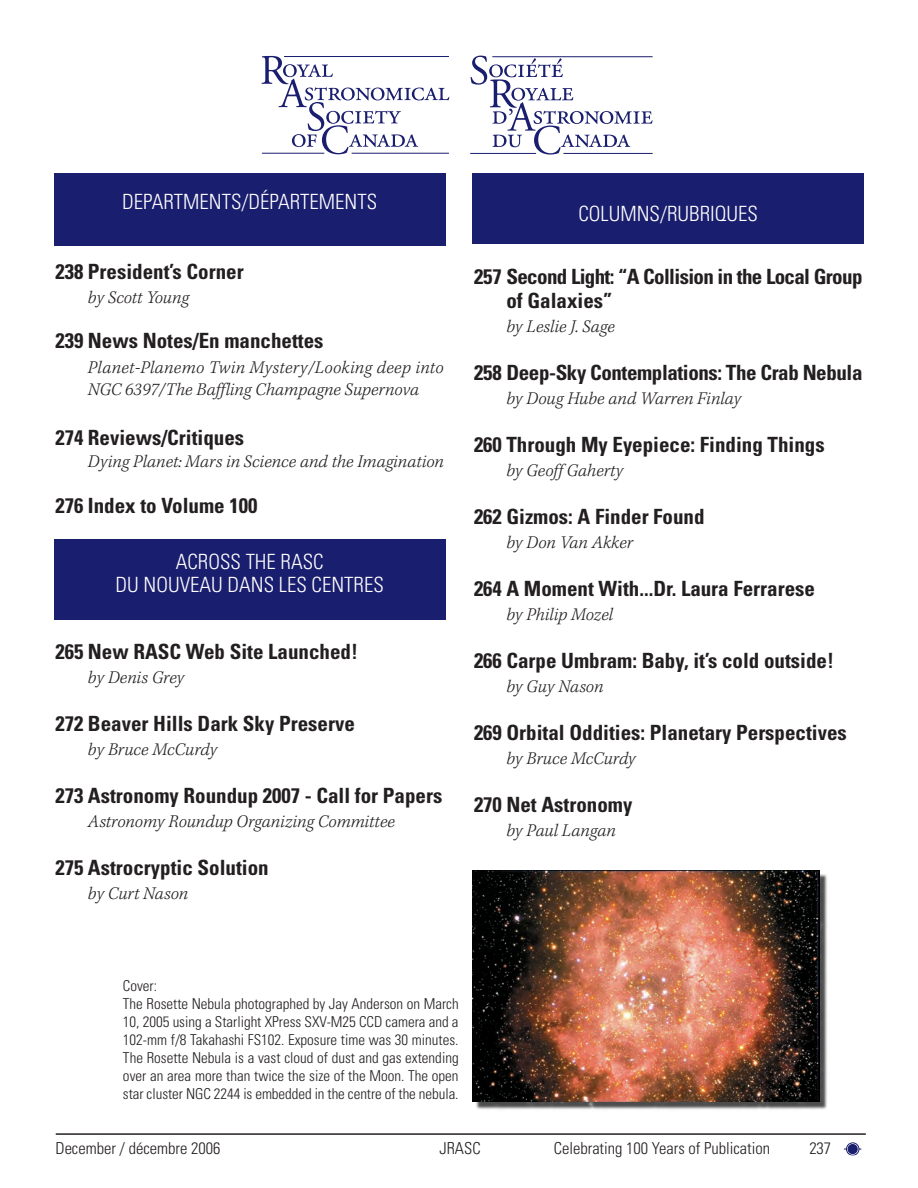
<style>
.page{position:relative;width:918px;height:1188px;background:#fff}
.page>*{position:absolute;margin:0;border:0;box-sizing:border-box;transform-origin:0 0}
.t1{font:700 condensed 21px "Univers";color:#231f20}
.t2{font:300 condensed 21px/22.5px "Univers";color:#fff;text-align:center}
.t3{font:700 condensed 21px/24px "Univers";letter-spacing:-.03em;color:#231f20}
.t4{font:700 condensed 21px "Univers";letter-spacing:-.02em;color:#231f20}
.t5{font:18px/22.2px "Kepl MM It 307 0 251 0 242 0 198 0";color:#231f20}
.t6{font:300 condensed 16.5px "Univers";color:#231f20}
.t7{font:300 condensed 15px/18px "Univers";color:#231f20}
</style>
<div class="page">
<div style="left:846px;top:1143px;width:13px;height:13px;border:1px solid #1a1e6e;border-radius:50%"></div>
<div style="left:848px;top:1145px;width:9px;height:9px;background:#1a1e6e;border-radius:50%"></div>
<div style="left:848px;top:1144px;width:10px;height:10px;border:1px solid #1a1e6e;border-radius:50%"></div>
<div style="left:54px;top:173px;width:392px;height:73px;background:#1a1e6e"></div>
<hr style="left:56px;top:1134px;width:810px;height:1px;background:#231f20">
<div style="left:54px;top:539px;width:392px;height:81px;background:#1a1e6e"></div>
<svg style="left:262px;top:56px;width:187px;height:98px"></svg>
<hr style="left:284px;top:56px;width:165px;height:1px;background:#1a1e6e">
<hr style="left:352px;top:153px;width:97px;height:1px;background:#1a1e6e">
<hr style="left:262px;top:153px;width:62px;height:1px;background:#1a1e6e">
<svg style="left:471px;top:56px;width:182px;height:99px"></svg>
<hr style="left:492px;top:56px;width:161px;height:1px;background:#1a1e6e">
<hr style="left:563px;top:153px;width:90px;height:1px;background:#1a1e6e">
<hr style="left:470px;top:153px;width:66px;height:1px;background:#1a1e6e">
<div style="left:472px;top:174px;width:392px;height:70px;background:#1a1e6e"></div>
<img style="left:476px;top:874px;width:351px;height:236px">
<img style="left:472px;top:870px;width:348px;height:232px">
<p class="t2" style="left:122px;top:192px;width:256px">DEPARTMENTS/DÉPARTEMENTS</p>
<p class="t1" style="left:55px;top:264px;width:190px">238 President’s Corner</p>
<p class="t5" style="left:88px;top:287px;width:103px">by Scott Young</p>
<p class="t1" style="left:56px;top:332px;width:270px">239 News Notes/En manchettes</p>
<p class="t5" style="left:88px;top:357px;width:357px">Planet-Planemo Twin Mystery/Looking deep into<br>NGC 6397/The Baffling Champagne Supernova</p>
<p class="t1" style="left:56px;top:430px;width:190px">274 Reviews/Critiques</p>
<p class="t5" style="left:88px;top:452px;width:358px">Dying Planet: Mars in Science and the Imagination</p>
<p class="t1" style="left:56px;top:498px;width:203px">276 Index to Volume 100</p>
<p class="t2" style="left:116px;top:553px;width:270px">ACROSS THE RASC<br>DU NOUVEAU DANS LES CENTRES</p>
<p class="t1" style="left:56px;top:644px;width:304px">265 New RASC Web Site Launched!</p>
<p class="t5" style="left:88px;top:667px;width:98px">by Denis Grey</p>
<p class="t1" style="left:56px;top:716px;width:301px">272 Beaver Hills Dark Sky Preserve</p>
<p class="t5" style="left:88px;top:739px;width:131px">by Bruce McCurdy</p>
<p class="t1" style="left:56px;top:788px;width:388px">273 Astronomy Roundup 2007 - Call for Papers</p>
<p class="t5" style="left:88px;top:811px;width:309px">Astronomy Roundup Organizing Committee</p>
<p class="t1" style="left:56px;top:860px;width:215px">275 Astrocryptic Solution</p>
<p class="t5" style="left:88px;top:883px;width:102px">by Curt Nason</p>
<p class="t2" style="left:578px;top:204px;width:181px">COLUMNS/RUBRIQUES</p>
<p class="t3" style="left:506px;top:266px;width:358px;text-indent:-32px">257 Second Light: “A Collision in the Local Group of Galaxies”</p>
<p class="t5" style="left:506px;top:316px;width:110px">by Leslie J. Sage</p>
<p class="t4" style="left:474px;top:364px;width:390px">258 Deep-Sky Contemplations: The Crab Nebula</p>
<p class="t5" style="left:506px;top:388px;width:236px">by Doug Hube and Warren Finlay</p>
<p class="t1" style="left:474px;top:436px;width:352px">260 Through My Eyepiece: Finding Things</p>
<p class="t5" style="left:506px;top:460px;width:118px">by Geoff Gaherty</p>
<p class="t1" style="left:474px;top:508px;width:232px">262 Gizmos: A Finder Found</p>
<p class="t5" style="left:506px;top:532px;width:128px">by Don Van Akker</p>
<p class="t1" style="left:474px;top:580px;width:343px">264 A Moment With...Dr. Laura Ferrarese</p>
<p class="t5" style="left:506px;top:604px;width:108px">by Philip Mozel</p>
<p class="t1" style="left:474px;top:652px;width:362px">266 Carpe Umbram: Baby, it’s cold outside!</p>
<p class="t5" style="left:506px;top:676px;width:99px">by Guy Nason</p>
<p class="t1" style="left:474px;top:724px;width:374px">269 Orbital Oddities: Planetary Perspectives</p>
<p class="t5" style="left:506px;top:748px;width:131px">by Bruce McCurdy</p>
<p class="t1" style="left:474px;top:796px;width:160px">270 Net Astronomy</p>
<p class="t5" style="left:506px;top:820px;width:111px">by Paul Langan</p>
<p class="t7" style="left:123px;top:978px;width:337px">Cover:<br>The Rosette Nebula photographed by Jay Anderson on March 10, 2005 using a Starlight XPress SXV-M25 CCD camera and a 102-mm f/8 Takahashi FS102. Exposure time was 30 minutes.<br>The Rosette Nebula is a vast cloud of dust and gas extending over an area more than twice the size of the Moon. The open star cluster NGC 2244 is embedded in the centre of the nebula.</p>
<p class="t6" style="left:56px;top:1143px;width:166px">December / décembre 2006</p>
<p class="t6" style="left:439px;top:1143px;width:43px">JRASC</p>
<p class="t6" style="left:554px;top:1142px;width:218px">Celebrating 100 Years of Publication</p>
<p class="t6" style="left:809px;top:1143px;width:23px">237</p>
</div>
